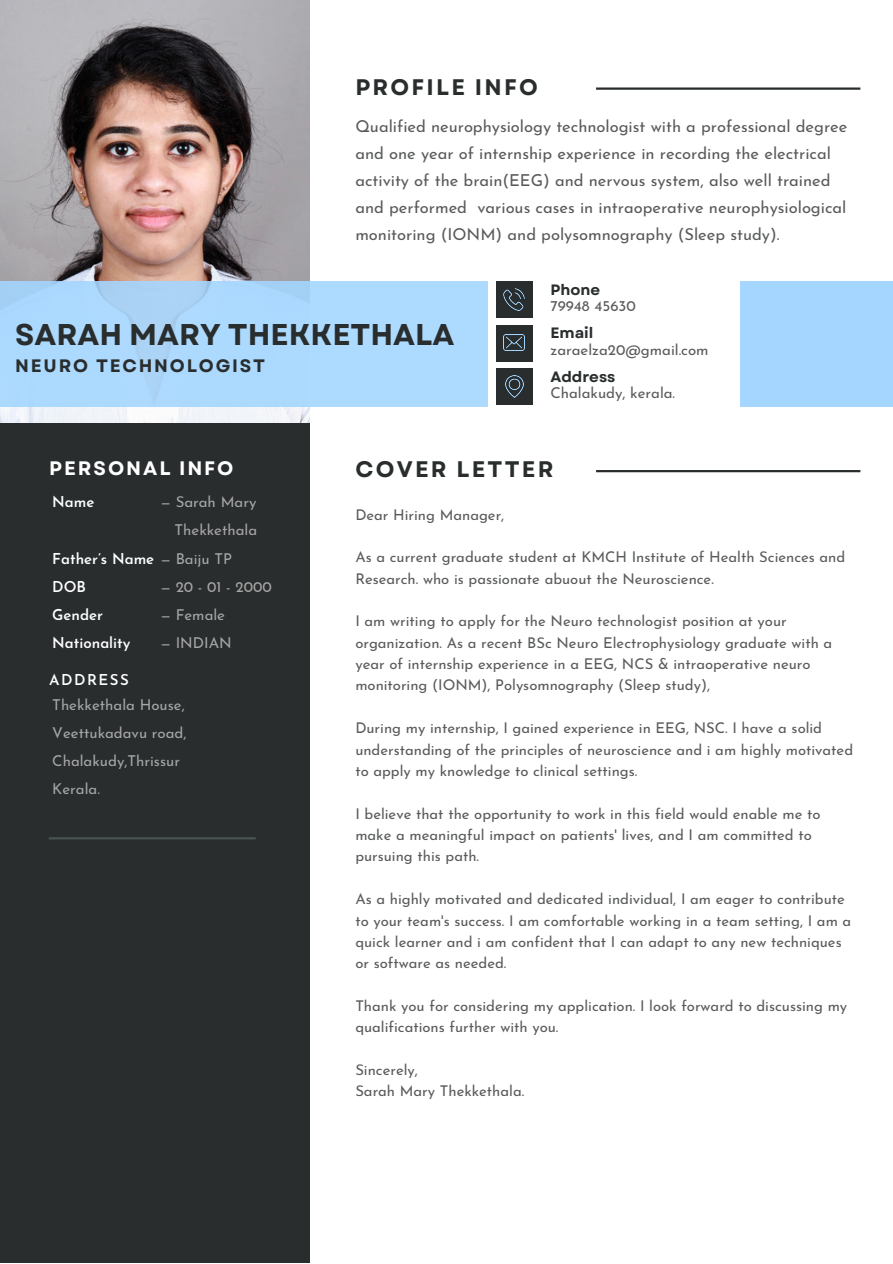
<style>
.page{position:relative;width:893px;height:1264px;background:#fff}
.page>*{position:absolute;margin:0;border:0;box-sizing:border-box;transform-origin:0 0}
.t1{font:700 30px "Garet";color:#292d2d}
.t2{font:700 22.5px "Garet";letter-spacing:.1em;color:#292d2d}
.t3{font:700 19.5px "Garet";letter-spacing:.1em;color:#fff}
.t4{font:700 18px "Garet";letter-spacing:.1em;color:#292d2d}
.t5{font:16.5px/27px "Josefin Sans";color:#595a5a}
.t6{font:15px "Josefin Sans";color:#a6a6a6}
.t7{font:15px "Josefin Sans";color:#595a5a}
.t8{font:600 15px "Josefin Sans";color:#fff}
.t9{font:700 15px "Garet";color:#292d2d}
.t10{font:600 15px "Josefin Sans";letter-spacing:.1em;color:#fff}
.t11{font:14.85px/21.3px "Josefin Sans";color:#595a5a}
.s1{font-weight:400;color:#a6a6a6}
</style>
<div class="page">
<img style="left:0;top:0;width:309px;height:407px">
<div style="left:0;top:407px;width:309px;height:855px;background:#292d2d"></div>
<div style="left:0;top:280px;width:488px;height:126px;background:#acd9fe"></div>
<div style="left:740px;top:281px;width:152px;height:126px;background:#a4d6ff"></div>
<div style="left:495px;top:281px;width:37px;height:37px;background:#292d2d"></div>
<div style="left:495px;top:324px;width:37px;height:37px;background:#292d2d"></div>
<div style="left:495px;top:368px;width:37px;height:37px;background:#292d2d"></div>
<img style="left:503px;top:289px;width:21px;height:21px">
<img style="left:503px;top:335px;width:21px;height:15px">
<img style="left:505px;top:375px;width:18px;height:23px">
<hr style="left:596px;top:470px;width:264px;height:2px;background:#292d2d">
<hr style="left:49px;top:837px;width:207px;height:2px;background:#4a5252">
<hr style="left:596px;top:87px;width:264px;height:3px;background:#292d2d">
<p class="t2" style="left:355px;top:71px;width:184px">PROFILE INFO</p>
<p class="t5" style="left:355px;top:114px;width:493px">Qualified neurophysiology technologist with a professional degree and one year of internship experience in recording the electrical activity of the brain(EEG) and nervous system, also well trained and performed various cases in intraoperative neurophysiological monitoring (IONM) and polysomnography (Sleep study).</p>
<p class="t1" style="left:15px;top:313px;width:440px">SARAH MARY THEKKETHALA</p>
<p class="t4" style="left:15px;top:353px;width:251px">NEURO TECHNOLOGIST</p>
<p class="t9" style="left:550px;top:279px;width:51px">Phone</p>
<p class="t9" style="left:550px;top:322px;width:44px">Email</p>
<p class="t9" style="left:550px;top:366px;width:66px">Address</p>
<p class="t7" style="left:550px;top:300px;width:87px">79948 45630</p>
<p class="t7" style="left:550px;top:343px;width:160px">zaraelza20@gmail.com</p>
<p class="t7" style="left:550px;top:387px;width:126px">Chalakudy, kerala.</p>
<p class="t3" style="left:49px;top:454px;width:186px">PERSONAL INFO</p>
<p class="t8" style="left:52px;top:496px;width:44px">Name</p>
<p class="t6" style="left:160px;top:496px;width:98px">— Sarah Mary</p>
<p class="t6" style="left:174px;top:524px;width:84px">Thekkethala</p>
<p class="t8" style="left:52px;top:552px;width:181px">Father’s Name <span class="s1">— Baiju TP</span></p>
<p class="t8" style="left:52px;top:580px;width:35px">DOB</p>
<p class="t8" style="left:52px;top:608px;width:52px">Gender</p>
<p class="t8" style="left:52px;top:636px;width:80px">Nationality</p>
<p class="t6" style="left:160px;top:580px;width:113px">— 20 - 01 - 2000</p>
<p class="t6" style="left:160px;top:608px;width:66px">— Female</p>
<p class="t6" style="left:160px;top:636px;width:73px">— INDIAN</p>
<p class="t10" style="left:49px;top:673px;width:81px">ADDRESS</p>
<p class="t6" style="left:52px;top:698px;width:134px">Thekkethala House,</p>
<p class="t6" style="left:52px;top:726px;width:136px">Veettukadavu road,</p>
<p class="t6" style="left:52px;top:754px;width:129px">Chalakudy,Thrissur</p>
<p class="t6" style="left:52px;top:783px;width:49px">Kerala.</p>
<p class="t2" style="left:355px;top:452px;width:200px">COVER LETTER</p>
<p class="t11" style="left:355px;top:505px;width:150px">Dear Hiring Manager,</p>
<p class="t11" style="left:355px;top:548px;width:491px">As a current graduate student at KMCH Institute of Health Sciences and<br>Research. who is passionate abuout the Neuroscience.</p>
<p class="t11" style="left:355px;top:612px;width:478px">I am writing to apply for the Neuro technologist position at your organization. As a recent BSc Neuro Electrophysiology graduate with a year of internship experience in a EEG, NCS &amp; intraoperative neuro monitoring (IONM), Polysomnography (Sleep study),</p>
<p class="t11" style="left:355px;top:718px;width:499px">During my internship, I gained experience in EEG, NSC. I have a solid understanding of the principles of neuroscience and i am highly motivated to apply my knowledge to clinical settings.</p>
<p class="t11" style="left:355px;top:804px;width:466px">I believe that the opportunity to work in this field would enable me to make a meaningful impact on patients' lives, and I am committed to pursuing this path.</p>
<p class="t11" style="left:355px;top:889px;width:497px">As a highly motivated and dedicated individual, I am eager to contribute to your team's success. I am comfortable working in a team setting, I am a quick learner and i am confident that I can adapt to any new techniques or software as needed.</p>
<p class="t11" style="left:355px;top:996px;width:493px">Thank you for considering my application. I look forward to discussing my qualifications further with you.</p>
<p class="t11" style="left:355px;top:1060px;width:64px">Sincerely,</p>
<p class="t11" style="left:355px;top:1082px;width:170px">Sarah Mary Thekkethala.</p>
</div>
